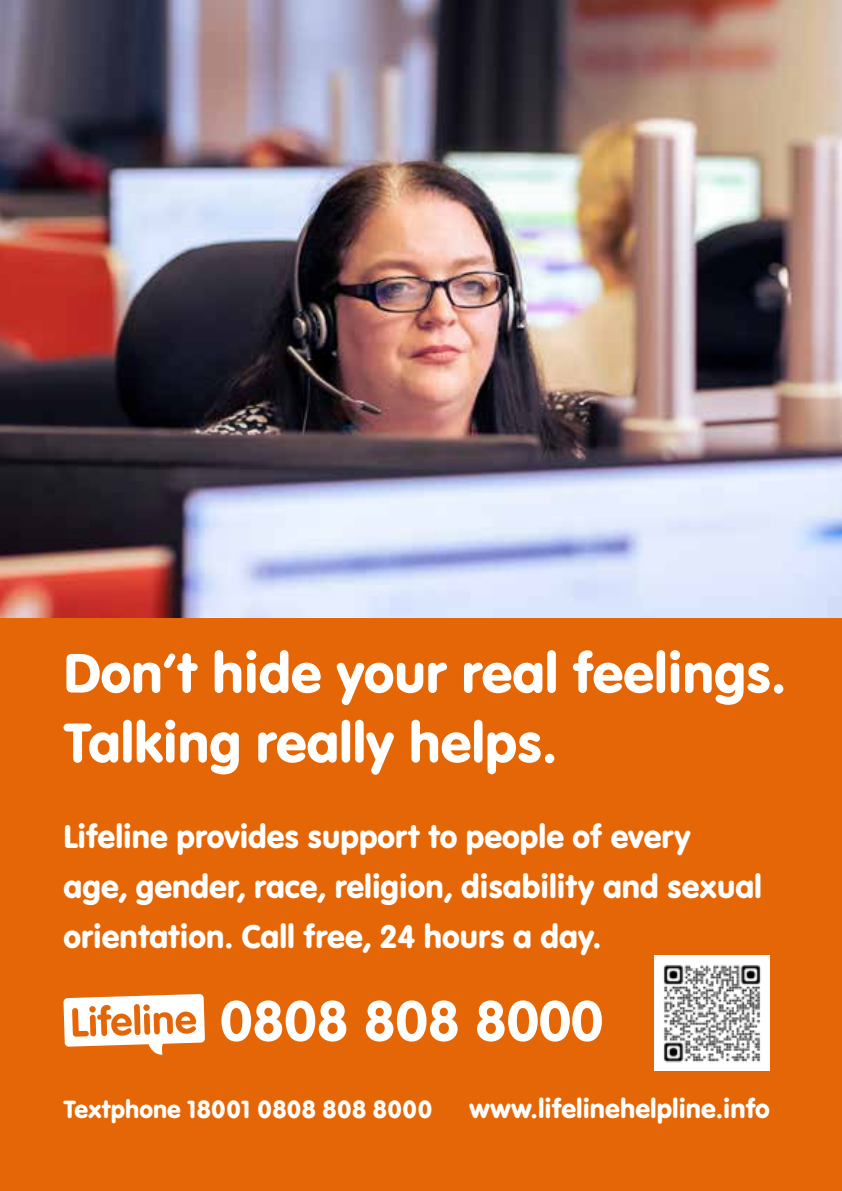
<style>
.page{position:relative;width:842px;height:1191px;background:#fff}
.page>*{position:absolute;margin:0;border:0;box-sizing:border-box;transform-origin:0 0}
.t1{font:58px/69.6px "VAG Rundschrift D";color:#fff}
.t2{font:34px/50px "VAG Rundschrift D";color:#fff}
.t3{font:28px "VAG Rundschrift D";color:#fff}
.t4{font:26px "VAG Rundschrift D";color:#fff}
</style>
<div class="page">
<img style="left:0;top:0;width:842px;height:618px">
<div style="left:0;top:618px;width:842px;height:573px;background:#e56606"></div>
<img style="left:655px;top:955px;width:115px;height:115px">
<svg style="left:63px;top:994px;width:142px;height:61px"></svg>
<svg style="left:221px;top:1000px;width:125px;height:41px"></svg>
<svg style="left:366px;top:1000px;width:92px;height:41px"></svg>
<svg style="left:477px;top:1000px;width:125px;height:41px"></svg>
<h1 class="t1" style="left:63px;top:638px;width:724px">Don’t hide your real feelings.<br>Talking really helps.</h1>
<p class="t2" style="left:63px;top:811px;width:700px">Lifeline provides support to people of every age, gender, race, religion, disability and sexual orientation. Call free, 24 hours a day.</p>
<p class="t4" style="left:63px;top:1094px;width:371px">Textphone 18001 0808 808 8000</p>
<p class="t3" style="left:469px;top:1092px;width:302px">www.lifelinehelpline.info</p>
</div>
